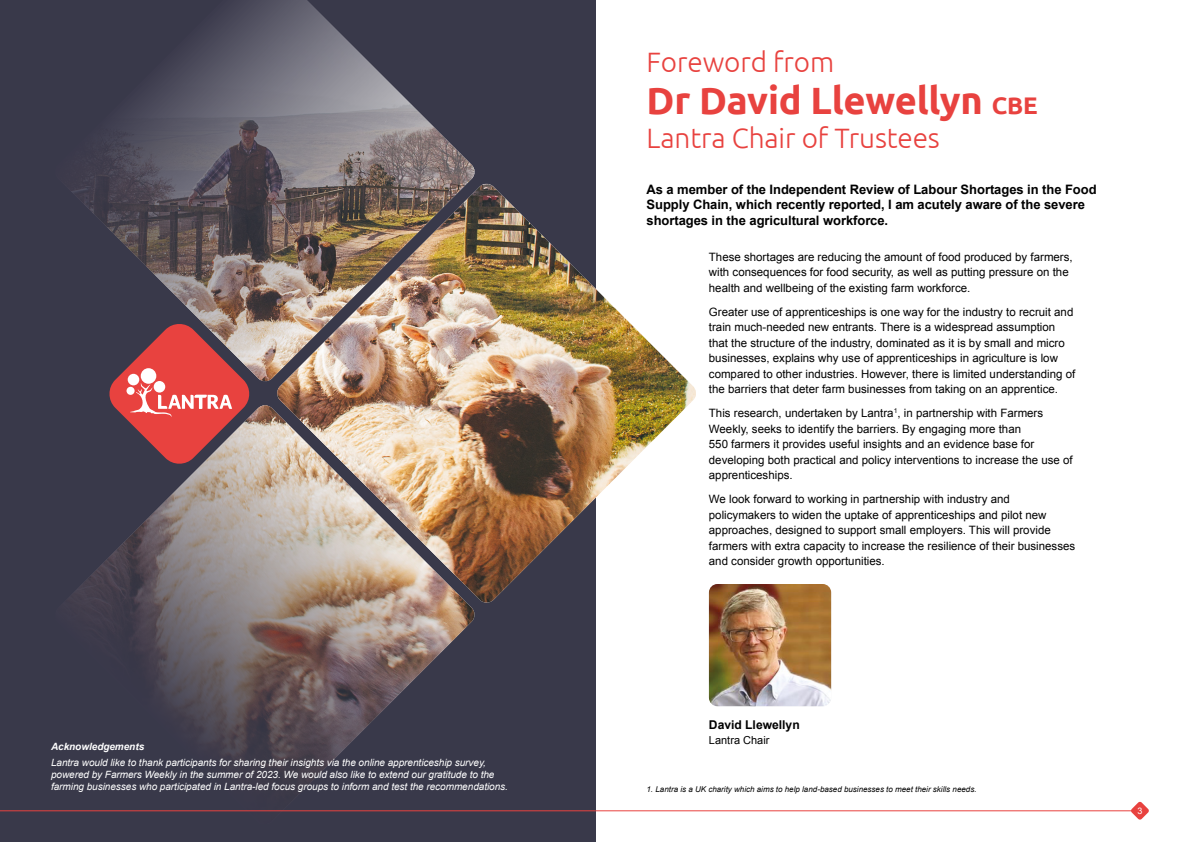
<style>
.page{position:relative;width:1191px;height:842px;background:#fff}
.page>*{position:absolute;margin:0;border:0;box-sizing:border-box;transform-origin:0 0}
.t1{font:700 38px "Ubuntu";letter-spacing:-.005em;color:#e8423f}
.t2{font:300 28px "Ubuntu";letter-spacing:-.005em;color:#e8423f}
.t3{font:700 13px/15.6px "Arial";letter-spacing:-.005em;color:#000}
.t4{font:700 12.1px "Arial";color:#000}
.t5{font:11.5px/15.5px "Arial";color:#000}
.t6{font:11px "Arial";color:#000}
.t7{font:italic 10px/12px "Arial";letter-spacing:-.005em;color:#fff}
.t8{font:italic 700 10px "Arial";letter-spacing:-.005em;color:#fff}
.t9{font:9px "Arial";color:#fff}
.t10{font:italic 8px "Arial";color:#000}
.s1{font-size:24px}
</style>
<div class="page">
<div style="left:0;top:0;width:595px;height:842px;background:#39394a"></div>
<svg style="left:1130px;top:802px;width:19px;height:18px"></svg>
<hr style="left:595px;top:810px;width:537px;height:1px;background:#e8423f">
<img style="left:277px;top:0;width:420px;height:825px">
<img style="left:71px;top:0;width:406px;height:384px">
<img style="left:52px;top:401px;width:426px;height:424px">
<hr style="left:0;top:810px;width:595px;height:1px;background:#e8423f">
<svg style="left:107px;top:322px;width:144px;height:144px"></svg>
<img style="left:709px;top:584px;width:122px;height:122px">
<p class="t8" style="left:51px;top:740px;width:95px">Acknowledgements</p>
<p class="t7" style="left:51px;top:757px;width:458px">Lantra would like to thank participants for sharing their insights via the online apprenticeship survey, powered by Farmers Weekly in the summer of 2023. We would also like to extend our gratitude to the farming businesses who participated in Lantra-led focus groups to inform and test the recommendations.</p>
<p class="t2" style="left:646px;top:45px;width:189px">Foreword from</p>
<p class="t1" style="left:646px;top:77px;width:393px">Dr David Llewellyn <span class="s1">CBE</span></p>
<p class="t2" style="left:646px;top:121px;width:295px">Lantra Chair of Trustees</p>
<p class="t3" style="left:646px;top:182px;width:451px">As a member of the Independent Review of Labour Shortages in the Food<br>Supply Chain, which recently reported, I am acutely aware of the severe shortages in the agricultural workforce.</p>
<p class="t5" style="left:709px;top:249px;width:365px">These shortages are reducing the amount of food produced by farmers, with consequences for food security, as well as putting pressure on the health and wellbeing of the existing farm workforce.</p>
<p class="t5" style="left:709px;top:304px;width:368px">Greater use of apprenticeships is one way for the industry to recruit and train much-needed new entrants. There is a widespread assumption that the structure of the industry, dominated as it is by small and micro businesses, explains why use of apprenticeships in agriculture is low compared to other industries. However, there is limited understanding of the barriers that deter farm businesses from taking on an apprentice.</p>
<p class="t5" style="left:709px;top:405px;width:365px">This research, undertaken by Lantra<sup>1</sup>, in partnership with Farmers Weekly, seeks to identify the barriers. By engaging more than<br>550 farmers it provides useful insights and an evidence base for developing both practical and policy interventions to increase the use of apprenticeships.</p>
<p class="t5" style="left:709px;top:492px;width:368px">We look forward to working in partnership with industry and policymakers to widen the uptake of apprenticeships and pilot new approaches, designed to support small employers. This will provide farmers with extra capacity to increase the resilience of their businesses and consider growth opportunities.</p>
<p class="t4" style="left:709px;top:717px;width:92px">David Llewellyn</p>
<p class="t6" style="left:709px;top:733px;width:62px">Lantra Chair</p>
<p class="t10" style="left:646px;top:784px;width:331px">1. Lantra is a UK charity which aims to help land-based businesses to meet their skills needs.</p>
<p class="t9" style="left:1137px;top:805px;width:7px">3</p>
</div>
